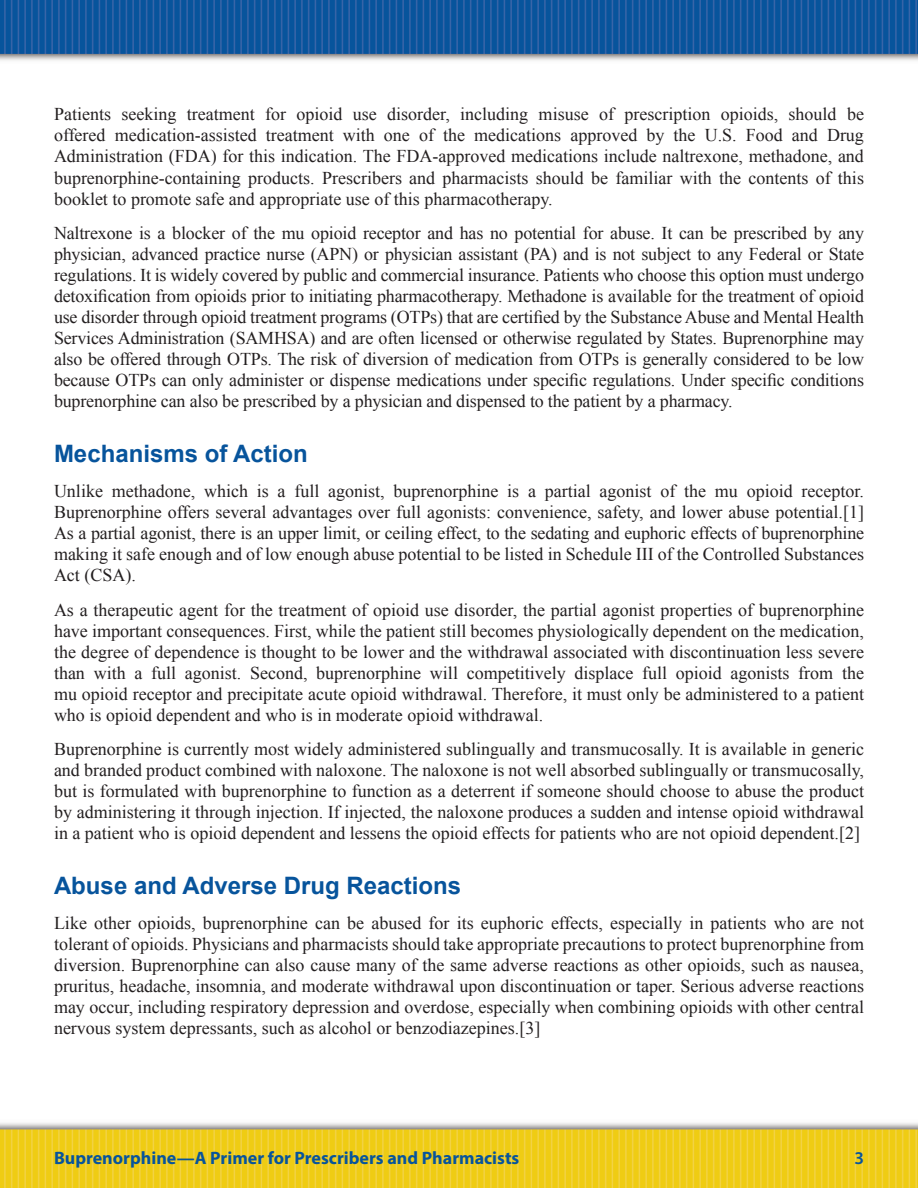
<style>
.page{position:relative;width:918px;height:1188px;background:#fff}
.page>*{position:absolute;margin:0;border:0;box-sizing:border-box;transform-origin:0 0}
.t1{font:700 24px "Arial";color:#07549c}
.t2{font:18px/21px "Times New Roman";color:#231f20;text-align:justify}
.t3{font:700 18px "Myriad Pro";color:#07549c}
.t4{font:600 18px "Myriad Pro";color:#07549c}
</style>
<div class="page">
<img style="left:0;top:0;width:918px;height:61px">
<img style="left:0;top:1123px;width:918px;height:65px">
<p class="t2" style="left:54px;top:104px;width:812px">Patients seeking treatment for opioid use disorder, including misuse of prescription opioids, should be offered medication-assisted treatment with one of the medications approved by the U.S. Food and Drug Administration (FDA) for this indication. The FDA-approved medications include naltrexone, methadone, and buprenorphine-containing products. Prescribers and pharmacists should be familiar with the contents of this booklet to promote safe and appropriate use of this pharmacotherapy.</p>
<p class="t2" style="left:54px;top:222px;width:812px">Naltrexone is a blocker of the mu opioid receptor and has no potential for abuse. It can be prescribed by any physician, advanced practice nurse (APN) or physician assistant (PA) and is not subject to any Federal or State regulations. It is widely covered by public and commercial insurance. Patients who choose this option must undergo detoxification from opioids prior to initiating pharmacotherapy. Methadone is available for the treatment of opioid use disorder through opioid treatment programs (OTPs) that are certified by the Substance Abuse and Mental Health Services Administration (SAMHSA) and are often licensed or otherwise regulated by States. Buprenorphine may also be offered through OTPs. The risk of diversion of medication from OTPs is generally considered to be low because OTPs can only administer or dispense medications under specific regulations. Under specific conditions buprenorphine can also be prescribed by a physician and dispensed to the patient by a pharmacy.</p>
<h2 class="t1" style="left:54px;top:438px;width:255px">Mechanisms of Action</h2>
<p class="t2" style="left:54px;top:480px;width:812px">Unlike methadone, which is a full agonist, buprenorphine is a partial agonist of the mu opioid receptor.<br>Buprenorphine offers several advantages over full agonists: convenience, safety, and lower abuse potential.[1] As a partial agonist, there is an upper limit, or ceiling effect, to the sedating and euphoric effects of buprenorphine making it safe enough and of low enough abuse potential to be listed in Schedule III of the Controlled Substances Act (CSA).</p>
<p class="t2" style="left:54px;top:599px;width:812px">As a therapeutic agent for the treatment of opioid use disorder, the partial agonist properties of buprenorphine have important consequences. First, while the patient still becomes physiologically dependent on the medication, the degree of dependence is thought to be lower and the withdrawal associated with discontinuation less severe than with a full agonist. Second, buprenorphine will competitively displace full opioid agonists from the mu opioid receptor and precipitate acute opioid withdrawal. Therefore, it must only be administered to a patient who is opioid dependent and who is in moderate opioid withdrawal.</p>
<p class="t2" style="left:54px;top:738px;width:812px">Buprenorphine is currently most widely administered sublingually and transmucosally. It is available in generic and branded product combined with naloxone. The naloxone is not well absorbed sublingually or transmucosally, but is formulated with buprenorphine to function as a deterrent if someone should choose to abuse the product by administering it through injection. If injected, the naloxone produces a sudden and intense opioid withdrawal in a patient who is opioid dependent and lessens the opioid effects for patients who are not opioid dependent.[2]</p>
<h2 class="t1" style="left:54px;top:870px;width:409px">Abuse and Adverse Drug Reactions</h2>
<p class="t2" style="left:54px;top:912px;width:812px">Like other opioids, buprenorphine can be abused for its euphoric effects, especially in patients who are not tolerant of opioids. Physicians and pharmacists should take appropriate precautions to protect buprenorphine from diversion. Buprenorphine can also cause many of the same adverse reactions as other opioids, such as nausea, pruritus, headache, insomnia, and moderate withdrawal upon discontinuation or taper. Serious adverse reactions may occur, including respiratory depression and overdose, especially when combining opioids with other central nervous system depressants, such as alcohol or benzodiazepines.[3]</p>
<p class="t3" style="left:54px;top:1147px;width:467px">Buprenorphine—A Primer for Prescribers and Pharmacists</p>
<p class="t4" style="left:854px;top:1147px;width:11px">3</p>
</div>
